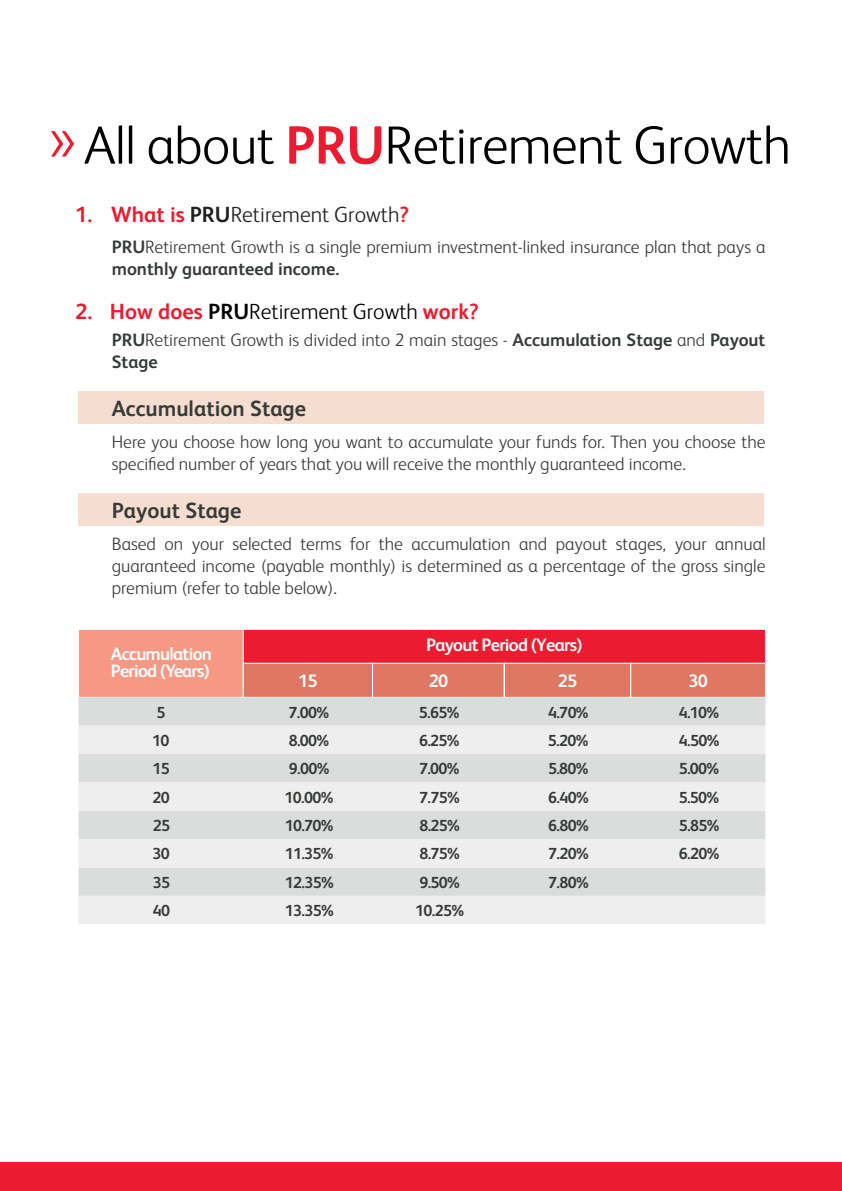
<style>
.page{position:relative;width:842px;height:1191px;background:#fff}
.page>*{position:absolute;margin:0;border:0;box-sizing:border-box;transform-origin:0 0}
.t1{font:300 54px "FS Albert Pro";letter-spacing:-.01em;color:#010101}
.t2{font:300 22px "FS Albert Pro";color:#010101}
.t3{font:300 22px "FS Albert Pro";color:#221f20}
.t4{font:700 22px "FS Albert Pro";color:#373b37}
.t5{font:300 18px/22px "FS Albert Pro";color:#373b37}
.t6{font:700 18px/17.6px "FS Albert Pro";letter-spacing:-.04em;color:#fff}
.t7{font:700 16px "FS Albert Pro";letter-spacing:-.04em;color:#373b37}
.s1{font-weight:700;color:#ed1b2f}
.s2{font-weight:700}
</style>
<div class="page">
<div style="left:0;top:1162px;width:842px;height:29px;background:#ed1b2f"></div>
<svg style="left:51px;top:131px;width:23px;height:25px"></svg>
<div style="left:78px;top:391px;width:686px;height:33px;background:#f5ddd1"></div>
<div style="left:78px;top:493px;width:686px;height:33px;background:#f5ddd1"></div>
<div style="left:78px;top:629px;width:165px;height:68px;background:#f69884;border:1px solid #fff"></div>
<div style="left:243px;top:629px;width:523px;height:34px;background:#ed1b2f;border:1px solid #fff"></div>
<svg style="left:243px;top:663px;width:523px;height:35px"></svg>
<div style="left:78px;top:697px;width:687px;height:28px;background:#dbdddd"></div>
<svg style="left:78px;top:725px;width:687px;height:199px;fill:#efeeee"></svg>
<h1 class="t1" style="left:84px;top:108px;width:708px">All about <span class="s1">PRU</span>Retirement Growth</h1>
<p class="t3" style="left:75px;top:199px;width:336px"><span class="s1">1. What is</span> <span class="s2">PRU</span>Retirement Growth<span class="s1">?</span></p>
<p class="t5" style="left:112px;top:235px;width:655px"><span class="s2">PRU</span>Retirement Growth is a single premium investment-linked insurance plan that pays a <span class="s2">monthly guaranteed income.</span></p>
<p class="t2" style="left:75px;top:296px;width:405px"><span class="s1">2. How does</span> <span class="s2">PRU</span>Retirement Growth <span class="s1">work?</span></p>
<p class="t5" style="left:112px;top:327px;width:655px"><span class="s2">PRU</span>Retirement Growth is divided into 2 main stages - <span class="s2">Accumulation Stage</span> and <span class="s2">Payout<br>Stage</span></p>
<p class="t4" style="left:112px;top:393px;width:196px">Accumulation Stage</p>
<p class="t5" style="left:112px;top:430px;width:655px">Here you choose how long you want to accumulate your funds for. Then you choose the specified number of years that you will receive the monthly guaranteed income.</p>
<p class="t4" style="left:112px;top:495px;width:131px">Payout Stage</p>
<p class="t5" style="left:112px;top:532px;width:655px;text-align:justify">Based on your selected terms for the accumulation and payout stages, your annual guaranteed income (payable monthly) is determined as a percentage of the gross single premium (refer to table below).</p>
<p class="t6" style="left:111px;top:644px;width:103px">Accumulation<br>Period (Years)</p>
<p class="t6" style="left:426px;top:635px;width:158px">Payout Period (Years)</p>
<p class="t6" style="left:298px;top:671px;width:21px">15</p>
<p class="t6" style="left:429px;top:671px;width:21px">20</p>
<p class="t6" style="left:558px;top:671px;width:21px">25</p>
<p class="t6" style="left:688px;top:671px;width:21px">30</p>
<p class="t7" style="left:156px;top:701px;width:10px">5</p>
<p class="t7" style="left:289px;top:701px;width:42px">7.00%</p>
<p class="t7" style="left:419px;top:701px;width:42px">5.65%</p>
<p class="t7" style="left:548px;top:701px;width:42px">4.70%</p>
<p class="t7" style="left:679px;top:701px;width:42px">4.10%</p>
<p class="t7" style="left:152px;top:729px;width:19px">10</p>
<p class="t7" style="left:289px;top:729px;width:42px">8.00%</p>
<p class="t7" style="left:419px;top:729px;width:42px">6.25%</p>
<p class="t7" style="left:548px;top:729px;width:42px">5.20%</p>
<p class="t7" style="left:679px;top:729px;width:42px">4.50%</p>
<p class="t7" style="left:152px;top:757px;width:19px">15</p>
<p class="t7" style="left:289px;top:757px;width:42px">9.00%</p>
<p class="t7" style="left:419px;top:757px;width:42px">7.00%</p>
<p class="t7" style="left:548px;top:757px;width:42px">5.80%</p>
<p class="t7" style="left:679px;top:757px;width:42px">5.00%</p>
<p class="t7" style="left:152px;top:786px;width:19px">20</p>
<p class="t7" style="left:285px;top:786px;width:50px">10.00%</p>
<p class="t7" style="left:419px;top:786px;width:42px">7.75%</p>
<p class="t7" style="left:548px;top:786px;width:42px">6.40%</p>
<p class="t7" style="left:679px;top:786px;width:42px">5.50%</p>
<p class="t7" style="left:153px;top:814px;width:19px">25</p>
<p class="t7" style="left:285px;top:814px;width:50px">10.70%</p>
<p class="t7" style="left:419px;top:814px;width:42px">8.25%</p>
<p class="t7" style="left:548px;top:814px;width:42px">6.80%</p>
<p class="t7" style="left:679px;top:814px;width:42px">5.85%</p>
<p class="t7" style="left:153px;top:842px;width:19px">30</p>
<p class="t7" style="left:285px;top:842px;width:50px">11.35%</p>
<p class="t7" style="left:419px;top:842px;width:42px">8.75%</p>
<p class="t7" style="left:548px;top:842px;width:42px">7.20%</p>
<p class="t7" style="left:679px;top:842px;width:42px">6.20%</p>
<p class="t7" style="left:153px;top:871px;width:19px">35</p>
<p class="t7" style="left:285px;top:871px;width:50px">12.35%</p>
<p class="t7" style="left:419px;top:871px;width:42px">9.50%</p>
<p class="t7" style="left:548px;top:871px;width:42px">7.80%</p>
<p class="t7" style="left:153px;top:899px;width:19px">40</p>
<p class="t7" style="left:285px;top:899px;width:50px">13.35%</p>
<p class="t7" style="left:415px;top:899px;width:50px">10.25%</p>
</div>
